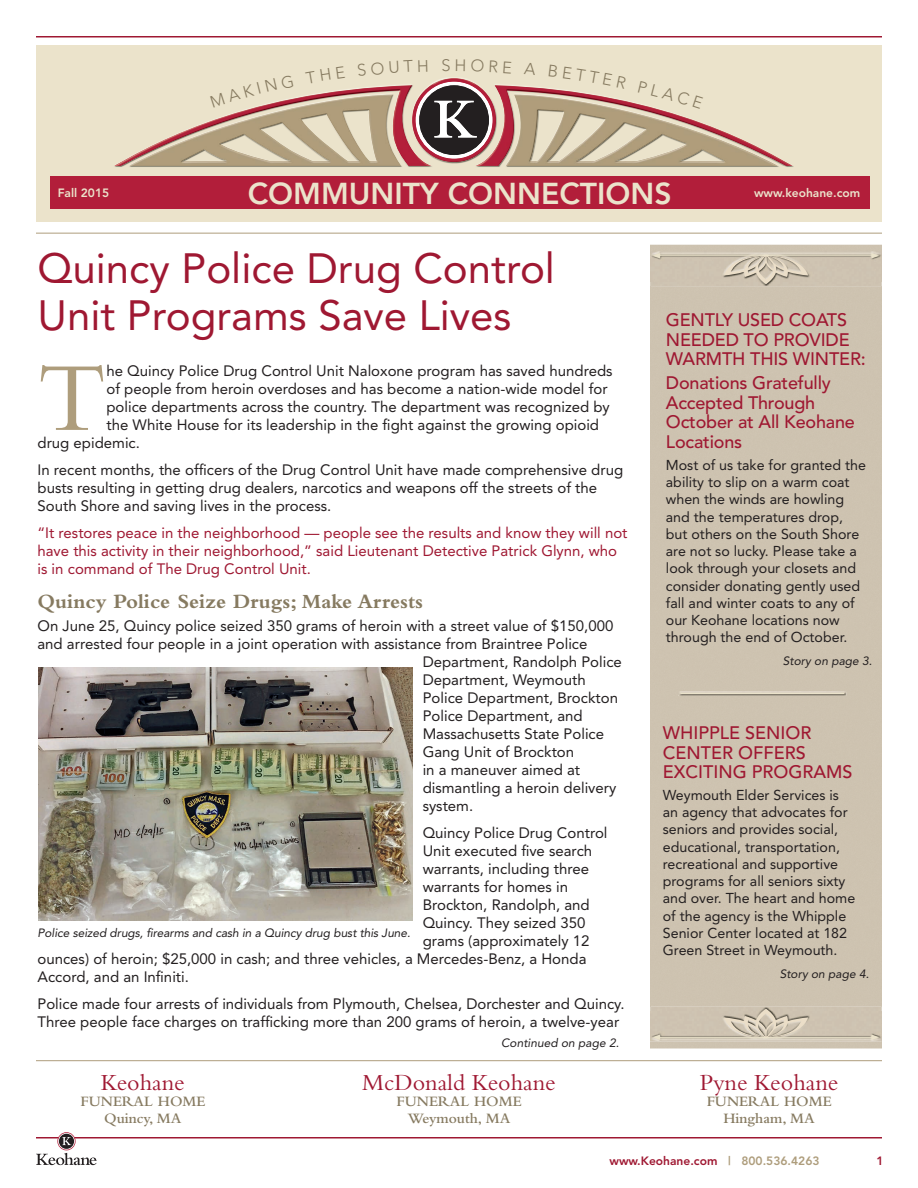
<style>
.page{position:relative;width:918px;height:1188px;background:#fff}
.page>*{position:absolute;margin:0;border:0;box-sizing:border-box;transform-origin:0 0}
.t1{font:101.85px "Bembo";color:#ae9d7c}
.t2{font:42px/46.5px "Avenir";color:#9f1832}
.t3{font:800 30px "Avenir";color:#ebe3cb}
.t4{font:24px "Bembo";color:#9f1832}
.t5{font:700 21px "Bembo";color:#867a60}
.t6{font:500 18px/19.5px "Avenir";letter-spacing:-.01em;color:#9f1832}
.t7{font:300 16.5px "Avenir";color:#867a60}
.t8{font:15px/18px "Avenir";color:#231f20}
.t9{font:15px/18px "Avenir";color:#9f1832}
.t10{font:600 15px/16.5px "Bembo";color:#867a60;text-align:center}
.t11{font:14.25px/17.2px "Avenir";color:#231f20}
.t12{font:italic 12px "Avenir";letter-spacing:-.005em;color:#231f20}
.t13{font:800 12px "Avenir";color:#9f1832}
.t14{font:800 12px "Avenir";color:#ebe3cb}
.s1{color:#ae9d7c}
</style>
<div class="page">
<div style="left:36px;top:45px;width:846px;height:177px;background:#ebe3cb"></div>
<hr style="left:36px;top:36px;width:846px;height:2px;background:#9f1832">
<hr style="left:36px;top:1060px;width:846px;height:1px;background:#ae9d7c">
<hr style="left:36px;top:233px;width:846px;height:1px;background:#ae9d7c">
<img style="left:651px;top:252px;width:231px;height:34px">
<img style="left:651px;top:252px;width:230px;height:29px">
<svg style="left:724px;top:256px;width:84px;height:28px;background:#cabfad"></svg>
<hr style="left:655px;top:255px;width:222px;height:1px;background:#ebe3cb">
<img style="left:679px;top:695px;width:167px;height:1px">
<img style="left:679px;top:692px;width:167px;height:3px">
<hr style="left:680px;top:693px;width:164px;height:1px;background:#ebe3cb">
<img style="left:651px;top:1007px;width:231px;height:34px">
<img style="left:651px;top:1012px;width:230px;height:29px">
<svg style="left:724px;top:1009px;width:84px;height:28px;background:#cabfad"></svg>
<hr style="left:655px;top:1037px;width:222px;height:1px;background:#ebe3cb">
<div style="left:50px;top:176px;width:819px;height:33px;background:#b21e3a"></div>
<hr style="left:36px;top:1137px;width:846px;height:1px;background:#9f1832">
<svg style="left:36px;top:1132px;width:61px;height:33px"></svg>
<img style="left:38px;top:667px;width:374px;height:253px">
<svg style="left:652px;top:253px;width:8px;height:5px"></svg>
<svg style="left:872px;top:253px;width:8px;height:5px"></svg>
<svg style="left:652px;top:1035px;width:8px;height:5px"></svg>
<svg style="left:872px;top:1035px;width:8px;height:5px"></svg>
<svg style="left:114px;top:77px;width:679px;height:89px"></svg>
<p class="t7" style="left:441px;top:56px;width:11px">S</p>
<h3 class="t3" style="left:248px;top:176px;width:425px">COMMUNITY CONNECTIONS</h3>
<p class="t14" style="left:58px;top:186px;width:53px">Fall 2015</p>
<p class="t14" style="left:754px;top:186px;width:108px">www.keohane.com</p>
<h2 class="t2" style="left:38px;top:246px;width:519px">Quincy Police Drug Control<br>Unit Programs Save Lives</h2>
<h1 class="t1" style="left:38px;top:339px;width:70px">T</h1>
<p class="t8" style="left:106px;top:362px;width:508px">he Quincy Police Drug Control Unit Naloxone program has saved hundreds</p>
<p class="t8" style="left:106px;top:380px;width:503px">of people from heroin overdoses and has become a nation-wide model for</p>
<p class="t8" style="left:106px;top:398px;width:505px">police departments across the country. The department was recognized by</p>
<p class="t8" style="left:106px;top:416px;width:494px">the White House for its leadership in the fight against the growing opioid</p>
<p class="t8" style="left:38px;top:434px;width:104px">drug epidemic.</p>
<p class="t8" style="left:38px;top:461px;width:587px">In recent months, the officers of the Drug Control Unit have made comprehensive drug busts resulting in getting drug dealers, narcotics and weapons off the streets of the<br>South Shore and saving lives in the process.</p>
<p class="t9" style="left:38px;top:524px;width:592px">“It restores peace in the neighborhood — people see the results and know they will not have this activity in their neighborhood,” said Lieutenant Detective Patrick Glynn, who is in command of The Drug Control Unit.</p>
<h3 class="t5" style="left:38px;top:590px;width:387px">Quincy Police Seize Drugs; Make Arrests</h3>
<p class="t8" style="left:38px;top:617px;width:577px">On June 25, Quincy police seized 350 grams of heroin with a street value of $150,000</p>
<p class="t8" style="left:38px;top:635px;width:552px">and arrested four people in a joint operation with assistance from Braintree Police</p>
<p class="t8" style="left:423px;top:653px;width:201px">Department, Randolph Police</p>
<p class="t8" style="left:423px;top:671px;width:165px">Department, Weymouth</p>
<p class="t8" style="left:423px;top:689px;width:197px">Police Department, Brockton</p>
<p class="t8" style="left:423px;top:707px;width:162px">Police Department, and</p>
<p class="t8" style="left:423px;top:725px;width:183px">Massachusetts State Police</p>
<p class="t8" style="left:423px;top:743px;width:153px">Gang Unit of Brockton</p>
<p class="t8" style="left:423px;top:761px;width:159px">in a maneuver aimed at</p>
<p class="t8" style="left:423px;top:779px;width:195px">dismantling a heroin delivery</p>
<p class="t8" style="left:423px;top:797px;width:52px">system.</p>
<p class="t8" style="left:423px;top:824px;width:186px">Quincy Police Drug Control</p>
<p class="t8" style="left:423px;top:842px;width:171px">Unit executed five search</p>
<p class="t8" style="left:423px;top:860px;width:168px">warrants, including three</p>
<p class="t8" style="left:423px;top:878px;width:147px">warrants for homes in</p>
<p class="t8" style="left:423px;top:896px;width:169px">Brockton, Randolph, and</p>
<p class="t8" style="left:423px;top:914px;width:164px">Quincy. They seized 350</p>
<p class="t8" style="left:423px;top:932px;width:168px">grams (approximately 12</p>
<p class="t8" style="left:38px;top:950px;width:550px">ounces) of heroin; $25,000 in cash; and three vehicles, a Mercedes-Benz, a Honda</p>
<p class="t8" style="left:38px;top:968px;width:153px">Accord, and an Infiniti.</p>
<p class="t8" style="left:38px;top:995px;width:589px">Police made four arrests of individuals from Plymouth, Chelsea, Dorchester and Quincy.<br>Three people face charges on trafficking more than 200 grams of heroin, a twelve-year</p>
<p class="t12" style="left:38px;top:926px;width:374px">Police seized drugs, firearms and cash in a Quincy drug bust this June.</p>
<h3 class="t4" style="left:101px;top:1068px;width:86px">Keohane</h3>
<p class="t10" style="left:80px;top:1093px;width:126px">FUNERAL HOME<br>Quincy, MA</p>
<p class="t12" style="left:501px;top:1036px;width:120px">Continued on page 2.</p>
<h3 class="t4" style="left:362px;top:1068px;width:195px">McDonald Keohane</h3>
<p class="t10" style="left:397px;top:1093px;width:126px">FUNERAL HOME<br>Weymouth, MA</p>
<p class="t6" style="left:666px;top:311px;width:201px">GENTLY USED COATS<br>NEEDED TO PROVIDE<br>WARMTH THIS WINTER:</p>
<p class="t6" style="left:666px;top:374px;width:190px">Donations Gratefully<br>Accepted Through<br>October at All Keohane<br>Locations</p>
<p class="t11" style="left:666px;top:456px;width:202px">Most of us take for granted the ability to slip on a warm coat when the winds are howling and the temperatures drop, but others on the South Shore are not so lucky. Please take a look through your closets and consider donating gently used fall and winter coats to any of our Keohane locations now through the end of October.</p>
<p class="t12" style="left:783px;top:654px;width:91px">Story on page 3.</p>
<p class="t6" style="left:663px;top:724px;width:191px">WHIPPLE SENIOR<br>CENTER OFFERS<br>EXCITING PROGRAMS</p>
<p class="t11" style="left:663px;top:786px;width:194px">Weymouth Elder Services is an agency that advocates for seniors and provides social, educational, transportation, recreational and supportive programs for all seniors sixty and over. The heart and home of the agency is the Whipple<br>Senior Center located at 182<br>Green Street in Weymouth.</p>
<p class="t12" style="left:780px;top:967px;width:91px">Story on page 4.</p>
<h3 class="t4" style="left:700px;top:1068px;width:140px">Pyne Keohane</h3>
<p class="t10" style="left:707px;top:1093px;width:126px">FUNERAL HOME<br>Hingham, MA</p>
<p class="t13" style="left:609px;top:1154px;width:212px">www.Keohane.com <span class="s1">| 800.536.4263</span></p>
<p class="t13" style="left:876px;top:1154px;width:9px">1</p>
</div>
